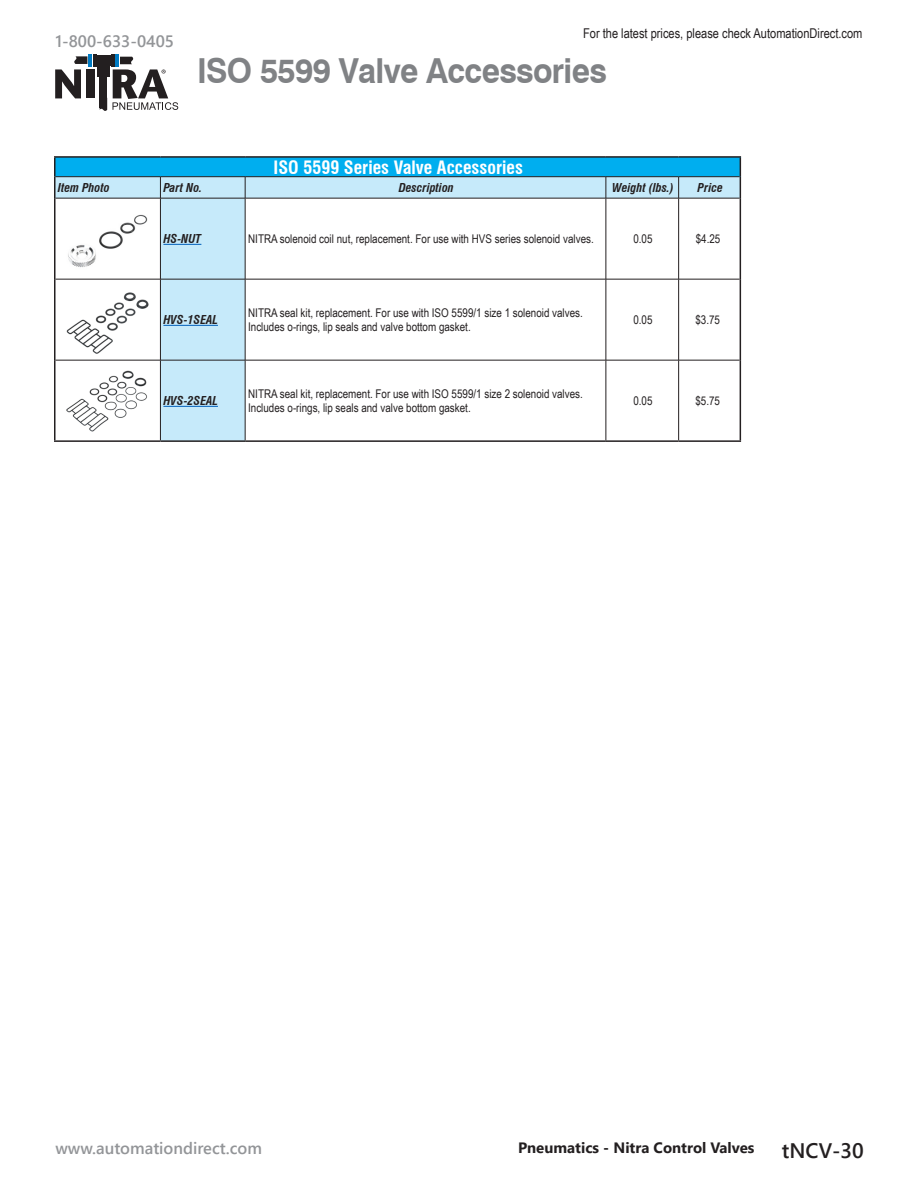
<style>
.page{position:relative;width:918px;height:1188px;background:#fff}
.page>*{position:absolute;margin:0;border:0;box-sizing:border-box;transform-origin:0 0}
.Head{font:700 34.5px "Swiss 721 BT";letter-spacing:-.02em;color:#808285;scale:.93 1}
.t1{font:600 21px "Segoe UI";color:#231f20}
.Table_Title{font:700 condensed 18px "Swiss 721 BT";color:#fff}
.t2{font:600 16.5px "Segoe UI";color:#939598}
.t3{font:700 15px "Segoe UI";color:#231f20}
.t4{font:13.5px "Arial Narrow";color:#231f20}
.Table_Body__Left{font:12px/13.5px "Arial Narrow";color:#231f20}
.Table_Subhead__Left{font:italic 700 condensed 12px "Swiss 721 BT";color:#231f20}
.Table_Subhead__Cente{font:italic 700 condensed 12px "Swiss 721 BT";color:#231f20}
.Table_Body__Centered{font:12px "Arial Narrow";color:#231f20}
</style>
<div class="page">
<div style="left:86px;top:69px;width:9px;height:29px;background:#231f20"></div>
<hr style="left:93px;top:55px;width:4px;height:12px;background:#231f20">
<div style="left:97px;top:66px;width:13px;height:10px;background:#231f20"></div>
<div style="left:96px;top:56px;width:15px;height:10px;background:#231f20"></div>
<svg style="left:55px;top:55px;width:37px;height:43px"></svg>
<svg style="left:98px;top:55px;width:80px;height:56px"></svg>
<div style="left:55px;top:157px;width:685px;height:20px;background:#00aeef"></div>
<svg style="left:56px;top:177px;width:684px;height:263px;fill:#c6eafa"></svg>
<svg style="left:246px;top:199px;width:494px;height:241px"></svg>
<svg style="left:740px;top:158px;width:1px;height:40px"></svg>
<hr style="left:740px;top:198px;width:1px;height:81px;background:#231f20">
<hr style="left:740px;top:279px;width:1px;height:81px;background:#231f20">
<hr style="left:740px;top:360px;width:1px;height:80px;background:#231f20">
<hr style="left:54px;top:156px;width:106px;height:2px;background:#231f20">
<svg style="left:54px;top:158px;width:2px;height:19px"></svg>
<hr style="left:160px;top:156px;width:85px;height:2px;background:#231f20">
<hr style="left:245px;top:156px;width:361px;height:2px;background:#231f20">
<hr style="left:606px;top:156px;width:73px;height:2px;background:#231f20">
<hr style="left:679px;top:156px;width:62px;height:2px;background:#231f20">
<hr style="left:54px;top:177px;width:2px;height:21px;background:#231f20">
<hr style="left:54px;top:198px;width:2px;height:81px;background:#231f20">
<hr style="left:54px;top:279px;width:2px;height:81px;background:#231f20">
<hr style="left:54px;top:360px;width:2px;height:80px;background:#231f20">
<hr style="left:54px;top:440px;width:106px;height:2px;background:#231f20">
<hr style="left:160px;top:440px;width:85px;height:2px;background:#231f20">
<hr style="left:245px;top:440px;width:361px;height:2px;background:#231f20">
<hr style="left:606px;top:440px;width:73px;height:2px;background:#231f20">
<hr style="left:679px;top:440px;width:62px;height:2px;background:#231f20">
<hr style="left:56px;top:176px;width:104px;height:1px;background:#231f20">
<hr style="left:160px;top:176px;width:85px;height:1px;background:#231f20">
<svg style="left:160px;top:177px;width:1px;height:21px"></svg>
<hr style="left:245px;top:176px;width:361px;height:1px;background:#231f20">
<svg style="left:245px;top:177px;width:1px;height:21px"></svg>
<hr style="left:606px;top:176px;width:73px;height:1px;background:#231f20">
<svg style="left:606px;top:177px;width:1px;height:21px"></svg>
<hr style="left:679px;top:176px;width:61px;height:1px;background:#231f20">
<svg style="left:678px;top:177px;width:1px;height:21px"></svg>
<hr style="left:56px;top:198px;width:104px;height:1px;background:#231f20">
<hr style="left:160px;top:198px;width:85px;height:1px;background:#231f20">
<hr style="left:160px;top:198px;width:1px;height:81px;background:#231f20">
<hr style="left:245px;top:198px;width:361px;height:1px;background:#231f20">
<hr style="left:245px;top:198px;width:1px;height:81px;background:#231f20">
<hr style="left:606px;top:198px;width:73px;height:1px;background:#231f20">
<hr style="left:606px;top:198px;width:1px;height:81px;background:#231f20">
<hr style="left:679px;top:198px;width:61px;height:1px;background:#231f20">
<hr style="left:678px;top:198px;width:1px;height:81px;background:#231f20">
<hr style="left:56px;top:279px;width:104px;height:1px;background:#231f20">
<hr style="left:160px;top:279px;width:85px;height:1px;background:#231f20">
<hr style="left:160px;top:279px;width:1px;height:81px;background:#231f20">
<hr style="left:245px;top:279px;width:361px;height:1px;background:#231f20">
<hr style="left:245px;top:279px;width:1px;height:81px;background:#231f20">
<hr style="left:606px;top:279px;width:73px;height:1px;background:#231f20">
<hr style="left:606px;top:279px;width:1px;height:81px;background:#231f20">
<hr style="left:679px;top:279px;width:61px;height:1px;background:#231f20">
<hr style="left:678px;top:279px;width:1px;height:81px;background:#231f20">
<hr style="left:56px;top:360px;width:104px;height:1px;background:#231f20">
<hr style="left:160px;top:360px;width:85px;height:1px;background:#231f20">
<hr style="left:160px;top:360px;width:1px;height:80px;background:#231f20">
<hr style="left:245px;top:360px;width:361px;height:1px;background:#231f20">
<hr style="left:245px;top:360px;width:1px;height:80px;background:#231f20">
<hr style="left:606px;top:360px;width:73px;height:1px;background:#231f20">
<hr style="left:606px;top:360px;width:1px;height:80px;background:#231f20">
<hr style="left:679px;top:360px;width:61px;height:1px;background:#231f20">
<hr style="left:678px;top:360px;width:1px;height:80px;background:#231f20">
<img style="left:62px;top:205px;width:92px;height:67px">
<hr style="left:163px;top:244px;width:38px;height:1px;background:#005fb9">
<img style="left:62px;top:286px;width:92px;height:67px">
<hr style="left:163px;top:325px;width:55px;height:1px;background:#005fb9">
<img style="left:62px;top:367px;width:92px;height:67px">
<hr style="left:163px;top:406px;width:55px;height:1px;background:#005fb9">
<h3 class="t2" style="left:56px;top:25px;width:120px">1-800-633-0405</h3>
<p class="t4" style="left:583px;top:24px;width:281px">For the latest prices, please check AutomationDirect.com</p>
<p class="Head" style="left:197px;top:47px;width:442px">ISO 5599 Valve Accessories</p>
<p class="Table_Title" style="left:274px;top:156px;width:251px">ISO 5599 Series Valve Accessories</p>
<p class="Table_Subhead__Left" style="left:58px;top:180px;width:54px">Item Photo</p>
<p class="Table_Subhead__Left" style="left:163px;top:180px;width:40px">Part No.</p>
<p class="Table_Subhead__Cente" style="left:399px;top:180px;width:57px">Description</p>
<p class="Table_Subhead__Cente" style="left:612px;top:180px;width:63px">Weight (lbs.)</p>
<p class="Table_Subhead__Cente" style="left:698px;top:180px;width:27px">Price</p>
<p class="Table_Subhead__Left" style="left:163px;top:232px;width:39px">HS-NUT</p>
<p class="Table_Body__Left" style="left:248px;top:232px;width:347px">NITRA solenoid coil nut, replacement. For use with HVS series solenoid valves.</p>
<p class="Table_Body__Centered" style="left:633px;top:230px;width:21px">0.05</p>
<p class="Table_Body__Centered" style="left:696px;top:230px;width:26px">$4.25</p>
<p class="Table_Subhead__Left" style="left:163px;top:313px;width:56px">HVS-1SEAL</p>
<p class="Table_Body__Left" style="left:248px;top:306px;width:336px">NITRA seal kit, replacement. For use with ISO 5599/1 size 1 solenoid valves.<br>Includes o-rings, lip seals and valve bottom gasket.</p>
<p class="Table_Body__Centered" style="left:633px;top:311px;width:21px">0.05</p>
<p class="Table_Body__Centered" style="left:695px;top:311px;width:26px">$3.75</p>
<p class="Table_Subhead__Left" style="left:163px;top:394px;width:56px">HVS-2SEAL</p>
<p class="Table_Body__Left" style="left:248px;top:387px;width:336px">NITRA seal kit, replacement. For use with ISO 5599/1 size 2 solenoid valves.<br>Includes o-rings, lip seals and valve bottom gasket.</p>
<p class="Table_Body__Centered" style="left:633px;top:392px;width:21px">0.05</p>
<p class="Table_Body__Centered" style="left:695px;top:392px;width:26px">$5.75</p>
<h3 class="t2" style="left:56px;top:1132px;width:208px">www.automationdirect.com</h3>
<p class="t3" style="left:518px;top:1133px;width:238px">Pneumatics - Nitra Control Valves</p>
<h2 class="t1" style="left:782px;top:1131px;width:83px">tNCV-30</h2>
</div>
